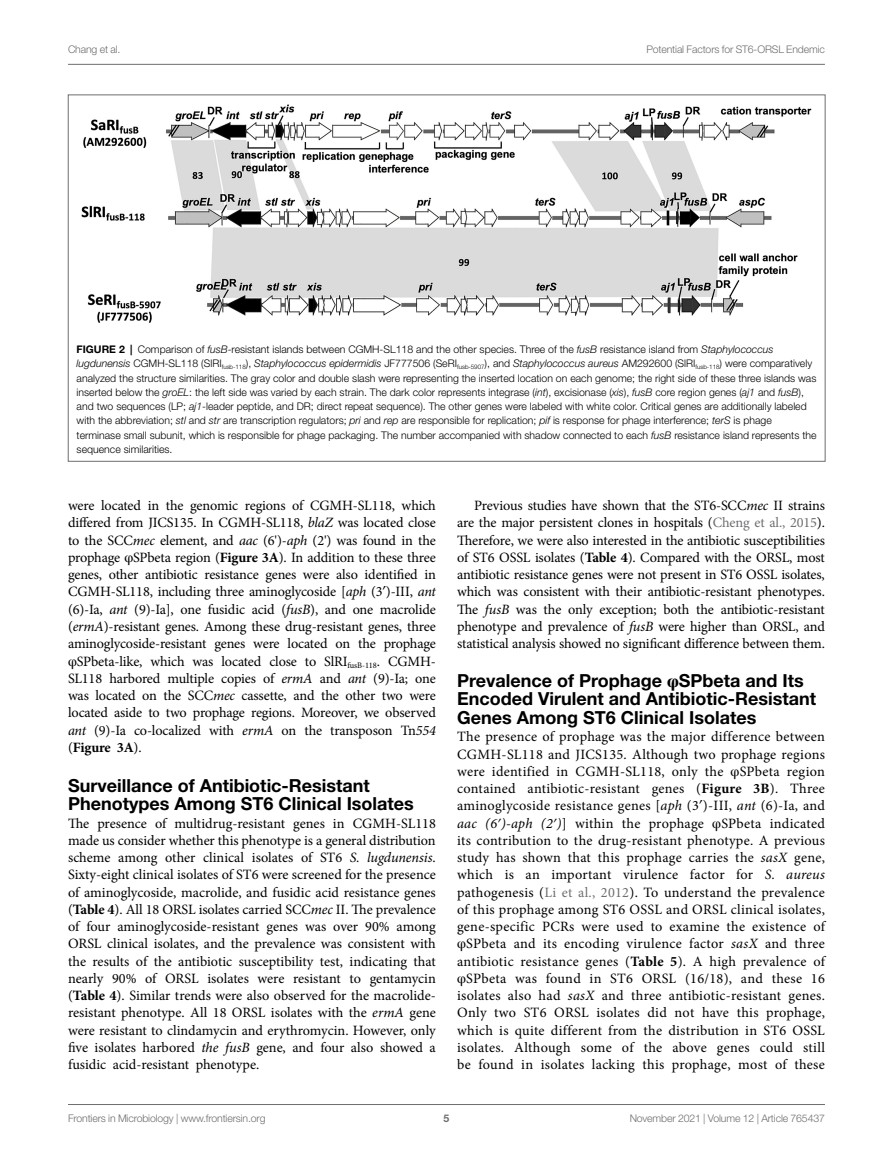
<style>
.page{position:relative;width:893px;height:1170px;background:#fff}
.page>*{position:absolute;margin:0;border:0;box-sizing:border-box;transform-origin:0 0}
.HEAD_2{font:700 18px/18.8px "Helvetica Neue LT Std";color:#000}
.TEXT_FLUSH{font:14.25px/17.2px "Minion Pro";color:#000;text-align:justify}
.TEXT{font:14.25px/17.2px "Minion Pro";letter-spacing:-.01em;color:#000;text-align:justify}
.FIG_LEG{font:300 10.5px/14.2px "Helvetica Neue LT Std";color:#000}
.t1{font:300 10.5px "Helvetica Neue LT Std";letter-spacing:-.015em;color:#6d6e71}
.t2{font:700 10.5px "Helvetica Neue LT Std";color:#6d6e71}
.s1{font-weight:700}
.s2{font-style:italic}
.s3{font-family:"STIX General"}
.s4{font-family:"Gentium Plus"}
.s5{color:#6d6e71}
.s6{font-family:"Gentium Plus";font-style:italic}
</style>
<div class="page">
<hr style="left:68px;top:64px;width:757px;height:1px;background:#6d6e71">
<hr style="left:68px;top:1104px;width:757px;height:1px;background:#6d6e71">
<img style="left:81px;top:104px;width:731px;height:219px">
<p class="t1" style="left:68px;top:42px;width:54px">Chang et al.</p>
<p class="t1" style="left:646px;top:42px;width:180px">Potential Factors for ST6-ORSL Endemic</p>
<p class="FIG_LEG" style="left:77px;top:342px;width:741px"><span class="s1">FIGURE 2 |</span> Comparison of <span class="s2">fusB</span>-resistant islands between CGMH-SL118 and the other species. Three of the <span class="s2">fusB</span> resistance island from <span class="s2">Staphylococcus lugdunensis</span> CGMH-SL118 (SlRI<sub>fusb-118</sub>), <span class="s2">Staphylococcus epidermidis</span> JF777506 (SeRI<sub>fusb-5907</sub>), and <span class="s2">Staphylococcus aureus</span> AM292600 (SlRI<sub>fusb-118</sub>) were comparatively analyzed the structure similarities. The gray color and double slash were representing the inserted location on each genome; the right side of these three islands was inserted below the <span class="s2">groEL</span>: the left side was varied by each strain. The dark color represents integrase (<span class="s2">int</span>), excisionase (<span class="s2">xis</span>), <span class="s2">fusB</span> core region genes (<span class="s2">aj1</span> and <span class="s2">fusB</span>), and two sequences (LP; <span class="s2">aj1</span>-leader peptide, and DR; direct repeat sequence). The other genes were labeled with white color. Critical genes are additionally labeled with the abbreviation; <span class="s2">stl</span> and <span class="s2">str</span> are transcription regulators; <span class="s2">pri</span> and <span class="s2">rep</span> are responsible for replication; <span class="s2">pif</span> is response for phage interference; <span class="s2">terS</span> is phage terminase small subunit, which is responsible for phage packaging. The number accompanied with shadow connected to each <span class="s2">fusB</span> resistance island represents the sequence similarities.</p>
<p class="TEXT_FLUSH" style="left:68px;top:497px;width:369px">were located in the genomic regions of CGMH-SL118, which differed from JICS135. In CGMH-SL118, <span class="s2">blaZ</span> was located close to the SCC<span class="s2">mec</span> element, and <span class="s2">aac</span> (6<span class="s3">'</span>)-<span class="s2">aph</span> (2<span class="s3">'</span>) was found in the prophage <span class="s3">φ</span>SPbeta region (<span class="s1">Figure 3A</span>). In addition to these three genes, other antibiotic resistance genes were also identified in CGMH-SL118, including three aminoglycoside [<span class="s2">aph</span> (3<span class="s4">′</span>)-III, <span class="s2">ant </span>(6)-Ia, <span class="s2">ant</span> (9)-Ia], one fusidic acid (<span class="s2">fusB</span>), and one macrolide (<span class="s2">ermA</span>)-resistant genes. Among these drug-resistant genes, three aminoglycoside-resistant genes were located on the prophage <span class="s3">φ</span>SPbeta-like, which was located close to SlRI<sub>fusB-118</sub>. CGMH-SL118 harbored multiple copies of <span class="s2">ermA</span> and <span class="s2">ant</span> (9)-Ia; one was located on the SCC<span class="s2">mec</span> cassette, and the other two were located aside to two prophage regions. Moreover, we observed <span class="s2">ant</span> (9)-Ia co-localized with <span class="s2">ermA</span> on the transposon Tn<span class="s2">554 </span>(<span class="s1">Figure 3A</span>).</p>
<p class="HEAD_2" style="left:68px;top:775px;width:347px">Surveillance of Antibiotic-Resistant<br>Phenotypes Among ST6 Clinical Isolates</p>
<p class="TEXT_FLUSH" style="left:68px;top:814px;width:369px">The presence of multidrug-resistant genes in CGMH-SL118 made us consider whether this phenotype is a general distribution scheme among other clinical isolates of ST6 <span class="s2">S. lugdunensis</span>.<br>Sixty-eight clinical isolates of ST6 were screened for the presence of aminoglycoside, macrolide, and fusidic acid resistance genes (<span class="s1">Table 4</span>). All 18 ORSL isolates carried SCC<span class="s2">mec</span> II. The prevalence of four aminoglycoside-resistant genes was over 90% among ORSL clinical isolates, and the prevalence was consistent with the results of the antibiotic susceptibility test, indicating that nearly 90% of ORSL isolates were resistant to gentamycin (<span class="s1">Table 4</span>). Similar trends were also observed for the macrolide&shy;resistant phenotype. All 18 ORSL isolates with the <span class="s2">ermA</span> gene were resistant to clindamycin and erythromycin. However, only five isolates harbored <span class="s2">the fusB</span> gene, and four also showed a fusidic acid-resistant phenotype.</p>
<p class="TEXT" style="left:457px;top:497px;width:369px;text-indent:17px">Previous studies have shown that the ST6-SCC<span class="s2">mec</span> II strains are the major persistent clones in hospitals (<span class="s5">Cheng et al., 2015</span>).<br>Therefore, we were also interested in the antibiotic susceptibilities of ST6 OSSL isolates (<span class="s1">Table 4</span>). Compared with the ORSL, most antibiotic resistance genes were not present in ST6 OSSL isolates, which was consistent with their antibiotic-resistant phenotypes.<br>The <span class="s2">fusB</span> was the only exception; both the antibiotic-resistant phenotype and prevalence of <span class="s2">fusB</span> were higher than ORSL, and statistical analysis showed no significant difference between them.</p>
<p class="HEAD_2" style="left:457px;top:670px;width:360px">Prevalence of Prophage <span class="s3">φ</span>SPbeta and Its<br>Encoded Virulent and Antibiotic-Resistant<br>Genes Among ST6 Clinical Isolates</p>
<p class="TEXT_FLUSH" style="left:457px;top:728px;width:369px">The presence of prophage was the major difference between CGMH-SL118 and JICS135. Although two prophage regions were identified in CGMH-SL118, only the <span class="s3">φ</span>SPbeta region contained antibiotic-resistant genes (<span class="s1">Figure 3B</span>). Three aminoglycoside resistance genes [<span class="s2">aph</span> (3<span class="s4">′</span>)-III, <span class="s2">ant</span> (6)-Ia, and <span class="s2">aac (6</span><span class="s6">′</span><span class="s2">)-aph (2</span><span class="s6">′</span><span class="s2">)</span>] within the prophage <span class="s3">φ</span>SPbeta indicated its contribution to the drug-resistant phenotype. A previous study has shown that this prophage carries the <span class="s2">sasX</span> gene, which is an important virulence factor for <span class="s2">S. aureus </span>pathogenesis (<span class="s5">Li et al., 2012</span>). To understand the prevalence of this prophage among ST6 OSSL and ORSL clinical isolates, gene-specific PCRs were used to examine the existence of <span class="s3">φ</span>SPbeta and its encoding virulence factor <span class="s2">sasX</span> and three antibiotic resistance genes (<span class="s1">Table 5</span>). A high prevalence of <span class="s3">φ</span>SPbeta was found in ST6 ORSL (16/18), and these 16 isolates also had <span class="s2">sasX</span> and three antibiotic-resistant genes.<br>Only two ST6 ORSL isolates did not have this prophage, which is quite different from the distribution in ST6 OSSL isolates. Although some of the above genes could still be found in isolates lacking this prophage, most of these</p>
<p class="t1" style="left:68px;top:1111px;width:199px">Frontiers in Microbiology | www.frontiersin.org</p>
<p class="t2" style="left:444px;top:1111px;width:7px">5</p>
<p class="t1" style="left:630px;top:1111px;width:197px">November 2021 | Volume 12 | Article 765437</p>
</div>
